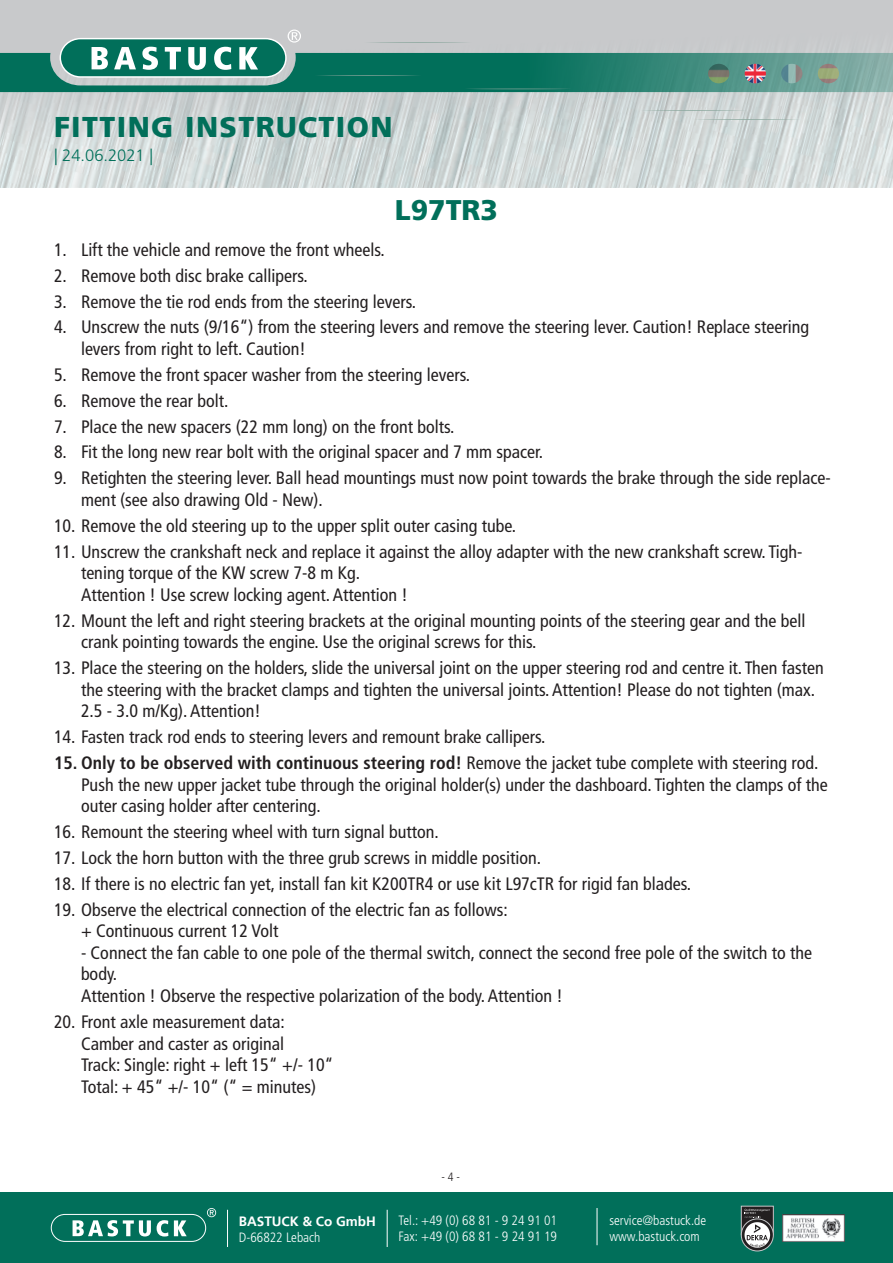
<style>
.page{position:relative;width:893px;height:1263px;background:#fff}
.page>*{position:absolute;margin:0;border:0;box-sizing:border-box;transform-origin:0 0}
.t1{font:900 28.5px "Frutiger";letter-spacing:.05em;color:#016f5a}
.t2{font:900 28.5px "Frutiger LT Std";color:#016f5a}
.t3{font:condensed 18px/21.6px "Frutiger LT Std";color:#231f20}
.t4{font:300 16.5px "Frutiger LT Std";color:#016f5a}
.t5{font:300 condensed 13.5px/16.2px "Frutiger LT Std";color:#fff}
.t6{font:700 13.5px "Frutiger";color:#fff}
.t7{font:300 condensed 12px "Frutiger LT Std";color:#231f20}
.s1{font-weight:700}
</style>
<div class="page">
<img style="left:0;top:0;width:893px;height:187px">
<svg style="left:640px;top:110px;width:107px;height:1px"></svg>
<svg style="left:694px;top:119px;width:107px;height:1px"></svg>
<svg style="left:0;top:30px;width:893px;height:62px;background:#659e94"></svg>
<div style="left:0;top:1191px;width:893px;height:72px;background:#016f5a"></div>
<div style="left:51px;top:1214px;width:155px;height:28px;border:1px solid #fff;border-radius:14px"></div>
<svg style="left:207px;top:1208px;width:9px;height:9px"></svg>
<svg style="left:73px;top:1220px;width:78px;height:16px"></svg>
<svg style="left:157px;top:1220px;width:11px;height:16px"></svg>
<svg style="left:174px;top:1220px;width:13px;height:16px"></svg>
<hr style="left:227px;top:1210px;width:1px;height:37px;background:#fff">
<hr style="left:387px;top:1210px;width:1px;height:37px;background:#fff">
<hr style="left:597px;top:1208px;width:1px;height:37px;background:#fff">
<div style="left:741px;top:1206px;width:32px;height:29px;background:#231f20"></div>
<div style="left:741px;top:1206px;width:32px;height:29px;border:1px solid #c7c8ca"></div>
<svg style="left:741px;top:1219px;width:32px;height:32px"></svg>
<div style="left:741px;top:1219px;width:32px;height:32px;border:1px solid #c7c8ca;border-radius:50%"></div>
<svg style="left:744px;top:1209px;width:26px;height:39px"></svg>
<img style="left:783px;top:1215px;width:62px;height:26px">
<img style="left:708px;top:64px;width:21px;height:19px">
<img style="left:745px;top:64px;width:21px;height:19px">
<img style="left:781px;top:64px;width:21px;height:19px">
<img style="left:818px;top:64px;width:21px;height:19px">
<h1 class="t1" style="left:54px;top:110px;width:340px">FITTING INSTRUCTION</h1>
<p class="t4" style="left:54px;top:146px;width:101px">| 24.06.2021 |</p>
<h1 class="t2" style="left:395px;top:193px;width:105px">L97TR3</h1>
<p class="t3" style="left:54px;top:239px;width:332px">1. Lift the vehicle and remove the front wheels.</p>
<p class="t3" style="left:54px;top:265px;width:255px">2. Remove both disc brake callipers.</p>
<p class="t3" style="left:54px;top:291px;width:364px">3. Remove the tie rod ends from the steering levers.</p>
<p class="t3" style="left:81px;top:316px;width:730px;text-indent:-27px">4. Unscrew the nuts (9/16“) from the steering levers and remove the steering lever. Caution! Replace steering levers from right to left. Caution!</p>
<p class="t3" style="left:54px;top:364px;width:418px">5. Remove the front spacer washer from the steering levers.</p>
<p class="t3" style="left:54px;top:390px;width:176px">6. Remove the rear bolt.</p>
<p class="t3" style="left:54px;top:416px;width:402px">7. Place the new spacers (22 mm long) on the front bolts.</p>
<p class="t3" style="left:54px;top:441px;width:491px">8. Fit the long new rear bolt with the original spacer and 7 mm spacer.</p>
<p class="t3" style="left:81px;top:467px;width:751px;text-indent:-27px">9. Retighten the steering lever. Ball head mountings must now point towards the brake through the side replace&shy;ment (see also drawing Old - New).</p>
<p class="t3" style="left:54px;top:515px;width:464px">10. Remove the old steering up to the upper split outer casing tube.</p>
<p class="t3" style="left:81px;top:541px;width:723px;text-indent:-27px">11. Unscrew the crankshaft neck and replace it against the alloy adapter with the new crankshaft screw. Tigh&shy;tening torque of the KW screw 7-8 m Kg.<br>Attention ! Use screw locking agent. Attention !</p>
<p class="t3" style="left:81px;top:610px;width:726px;text-indent:-27px">12. Mount the left and right steering brackets at the original mounting points of the steering gear and the bell crank pointing towards the engine. Use the original screws for this.</p>
<p class="t3" style="left:81px;top:657px;width:744px;text-indent:-27px">13. Place the steering on the holders, slide the universal joint on the upper steering rod and centre it. Then fasten the steering with the bracket clamps and tighten the universal joints. Attention! Please do not tighten (max.<br>2.5 - 3.0 m/Kg). Attention!</p>
<p class="t3" style="left:54px;top:726px;width:493px">14. Fasten track rod ends to steering levers and remount brake callipers.</p>
<p class="t3" style="left:81px;top:752px;width:748px;text-indent:-27px"><span class="s1">15. Only to be observed with continuous steering rod!</span> Remove the jacket tube complete with steering rod.<br>Push the new upper jacket tube through the original holder(s) under the dashboard. Tighten the clamps of the outer casing holder after centering.</p>
<p class="t3" style="left:54px;top:821px;width:386px">16. Remount the steering wheel with turn signal button.</p>
<p class="t3" style="left:54px;top:847px;width:489px">17. Lock the horn button with the three grub screws in middle position.</p>
<p class="t3" style="left:54px;top:873px;width:639px">18. If there is no electric fan yet, install fan kit K200TR4 or use kit L97cTR for rigid fan blades.</p>
<p class="t3" style="left:81px;top:899px;width:428px;text-indent:-27px">19. Observe the electrical connection of the electric fan as follows: + Continuous current 12 Volt</p>
<p class="t3" style="left:81px;top:942px;width:733px">- Connect the fan cable to one pole of the thermal switch, connect the second free pole of the switch to the body.<br>Attention ! Observe the respective polarization of the body. Attention !</p>
<p class="t3" style="left:81px;top:1011px;width:254px;text-indent:-27px">20. Front axle measurement data:<br>Camber and caster as original<br>Track: Single: right + left 15“ +/- 10“ Total: + 45“ +/- 10“ (“ = minutes)</p>
<p class="t6" style="left:239px;top:1213px;width:138px">BASTUCK &amp; Co GmbH</p>
<p class="t5" style="left:239px;top:1229px;width:83px">D-66822 Lebach</p>
<p class="t7" style="left:441px;top:1170px;width:20px">- 4 -</p>
<p class="t5" style="left:399px;top:1212px;width:160px">Tel.: +49 (0) 68 81 - 9 24 91 01<br>Fax: +49 (0) 68 81 - 9 24 91 19</p>
<p class="t5" style="left:609px;top:1212px;width:98px">service@bastuck.de www.bastuck.com</p>
</div>
